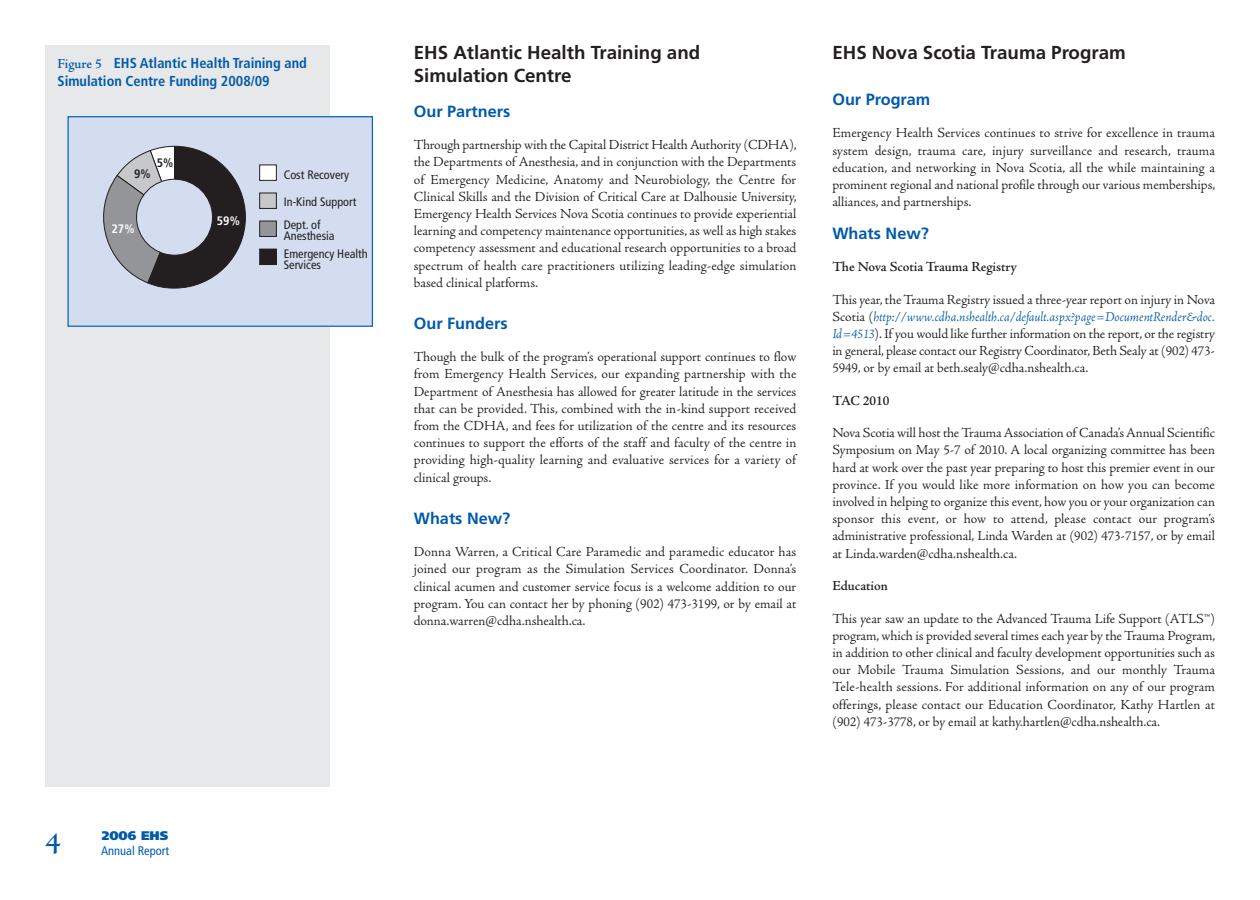
<style>
.page{position:relative;width:1260px;height:900px;background:#fff}
.page>*{position:absolute;margin:0;border:0;box-sizing:border-box;transform-origin:0 0}
.t1{font:700 30px "Berkeley";color:#015ba9}
.t2{font:700 18.75px/22.5px "Frutiger";color:#231f20}
.t3{font:700 16.25px "Frutiger";color:#015ba9}
.t4{font:14.38px/17.1px "Adobe Jenson";color:#231f20;text-align:justify}
.t5{font:700 condensed 14.38px/18px "Frutiger";color:#015ba9}
.t6{font:600 14.38px "Adobe Jenson";letter-spacing:-.005em;color:#231f20}
.t7{font:condensed 12.5px "Frutiger";color:#015ba9}
.t8{font:900 12.5px "Frutiger";color:#015ba9}
.t9{font:condensed 12.25px/11px "Frutiger";color:#231f20}
.t10{font:700 condensed 12.25px "Frutiger";color:#fff}
.t11{font:700 condensed 12.25px "Frutiger";color:#231f20}
.s1{font-family:"Adobe Jenson";font-weight:600;font-stretch:normal}
.s2{font-style:italic;color:#015ba9}
</style>
<div class="page">
<div style="left:45px;top:45px;width:285px;height:741px;background:#e7e8e9"></div>
<div style="left:68px;top:117px;width:304px;height:209px;background:#d3ddef"></div>
<div style="left:68px;top:116px;width:305px;height:211px;border:1px solid #0168b3"></div>
<div style="left:260px;top:165px;width:16px;height:15px;background:#fff"></div>
<div style="left:259px;top:165px;width:18px;height:16px;border:1px solid #231f20"></div>
<div style="left:260px;top:193px;width:16px;height:15px;background:#c7c8ca"></div>
<div style="left:259px;top:193px;width:18px;height:16px;border:1px solid #231f20"></div>
<div style="left:260px;top:221px;width:16px;height:15px;background:#939598"></div>
<div style="left:259px;top:221px;width:18px;height:16px;border:1px solid #231f20"></div>
<div style="left:260px;top:249px;width:16px;height:16px;background:#231f20"></div>
<div style="left:259px;top:249px;width:18px;height:16px;border:1px solid #231f20"></div>
<svg style="left:103px;top:146px;width:143px;height:143px"></svg>
<div style="left:137px;top:179px;width:75px;height:76px;background:#d3ddef;border-radius:50%"></div>
<div style="left:136px;top:179px;width:77px;height:76px;border:1px solid #231f20;border-radius:50%"></div>
<p class="t5" style="left:58px;top:55px;width:251px"><span class="s1">Figure 5</span> EHS Atlantic Health Training and<br>Simulation Centre Funding 2008/09</p>
<p class="t11" style="left:157px;top:158px;width:18px">5%</p>
<p class="t11" style="left:134px;top:169px;width:18px">9%</p>
<p class="t10" style="left:112px;top:224px;width:24px">27%</p>
<p class="t10" style="left:217px;top:215px;width:24px">59%</p>
<p class="t9" style="left:284px;top:162px;width:74px;line-height:26.9px">Cost Recovery<br>In-Kind Support</p>
<p class="t9" style="left:284px;top:220px;width:52px">Dept. of<br>Anesthesia</p>
<p class="t9" style="left:284px;top:249px;width:85px">Emergency Health<br>Services</p>
<h1 class="t1" style="left:45px;top:832px;width:18px">4</h1>
<p class="t8" style="left:102px;top:830px;width:68px">2006 EHS</p>
<p class="t7" style="left:101px;top:845px;width:70px">Annual Report</p>
<h2 class="t2" style="left:414px;top:43px;width:288px">EHS Atlantic Health Training and<br>Simulation Centre</h2>
<p class="t3" style="left:414px;top:105px;width:98px">Our Partners</p>
<p class="t4" style="left:414px;top:138px;width:385px">Through partnership with the Capital District Health Authority (CDHA), the Departments of Anesthesia, and in conjunction with the Departments of Emergency Medicine, Anatomy and Neurobiology, the Centre for Clinical Skills and the Division of Critical Care at Dalhousie University, Emergency Health Services Nova Scotia continues to provide experiential learning and competency maintenance opportunities, as well as high stakes competency assessment and educational research opportunities to a broad spectrum of health care practitioners utilizing leading-edge simulation based clinical platforms.</p>
<p class="t3" style="left:414px;top:317px;width:95px">Our Funders</p>
<p class="t4" style="left:414px;top:350px;width:384px">Though the bulk of the program’s operational support continues to flow from Emergency Health Services, our expanding partnership with the Department of Anesthesia has allowed for greater latitude in the services that can be provided. This, combined with the in-kind support received from the CDHA, and fees for utilization of the centre and its resources continues to support the efforts of the staff and faculty of the centre in providing high-quality learning and evaluative services for a variety of clinical groups.</p>
<p class="t3" style="left:414px;top:511px;width:98px">Whats New?</p>
<p class="t4" style="left:414px;top:545px;width:384px">Donna Warren, a Critical Care Paramedic and paramedic educator has joined our program as the Simulation Services Coordinator. Donna’s clinical acumen and customer service focus is a welcome addition to our program. You can contact her by phoning (902) 473-3199, or by email at donna.warren@cdha.nshealth.ca.</p>
<h2 class="t2" style="left:832px;top:43px;width:295px">EHS Nova Scotia Trauma Program</h2>
<p class="t3" style="left:832px;top:93px;width:100px">Our Program</p>
<p class="t4" style="left:832px;top:126px;width:385px">Emergency Health Services continues to strive for excellence in trauma system design, trauma care, injury surveillance and research, trauma education, and networking in Nova Scotia, all the while maintaining a prominent regional and national profile through our various memberships, alliances, and partnerships.</p>
<p class="t3" style="left:832px;top:226px;width:98px">Whats New?</p>
<p class="t6" style="left:832px;top:261px;width:186px">The Nova Scotia Trauma Registry</p>
<p class="t4" style="left:832px;top:292px;width:384px">This year,theTrauma Registry issued a three-year report on injury in Nova Scotia (<span class="s2">http://www.cdha.nshealth.ca/default.aspx?page=DocumentRender&amp;doc.<br>Id=4513</span>).If you would like further information on the report, or the registry in general, please contact our Registry Coordinator,Beth Sealy at (902) 473- 5949, or by email at beth.sealy@cdha.nshealth.ca.</p>
<p class="t6" style="left:832px;top:395px;width:59px">TAC 2010</p>
<p class="t4" style="left:832px;top:426px;width:384px">Nova Scotia will host theTraumaAssociation of Canada’sAnnual Scientific Symposium on May 5-7 of 2010. A local organizing committee has been hard at work over the past year preparing to host this premier event in our province. If you would like more information on how you can become involved in helping to organize this event, how you or your organization can sponsor this event, or how to attend, please contact our program’s administrative professional, Linda Warden at (902) 473-7157, or by email at Linda.warden@cdha.nshealth.ca.</p>
<p class="t6" style="left:832px;top:580px;width:57px">Education</p>
<p class="t4" style="left:832px;top:611px;width:385px">This year saw an update to the Advanced Trauma Life Support (ATLS™) program,which is provided several times each year by theTrauma Program, in addition to other clinical and faculty development opportunities such as our Mobile Trauma Simulation Sessions, and our monthly Trauma Tele-health sessions. For additional information on any of our program offerings, please contact our Education Coordinator, Kathy Hartlen at (902) 473-3778, or by email at kathy.hartlen@cdha.nshealth.ca.</p>
</div>
